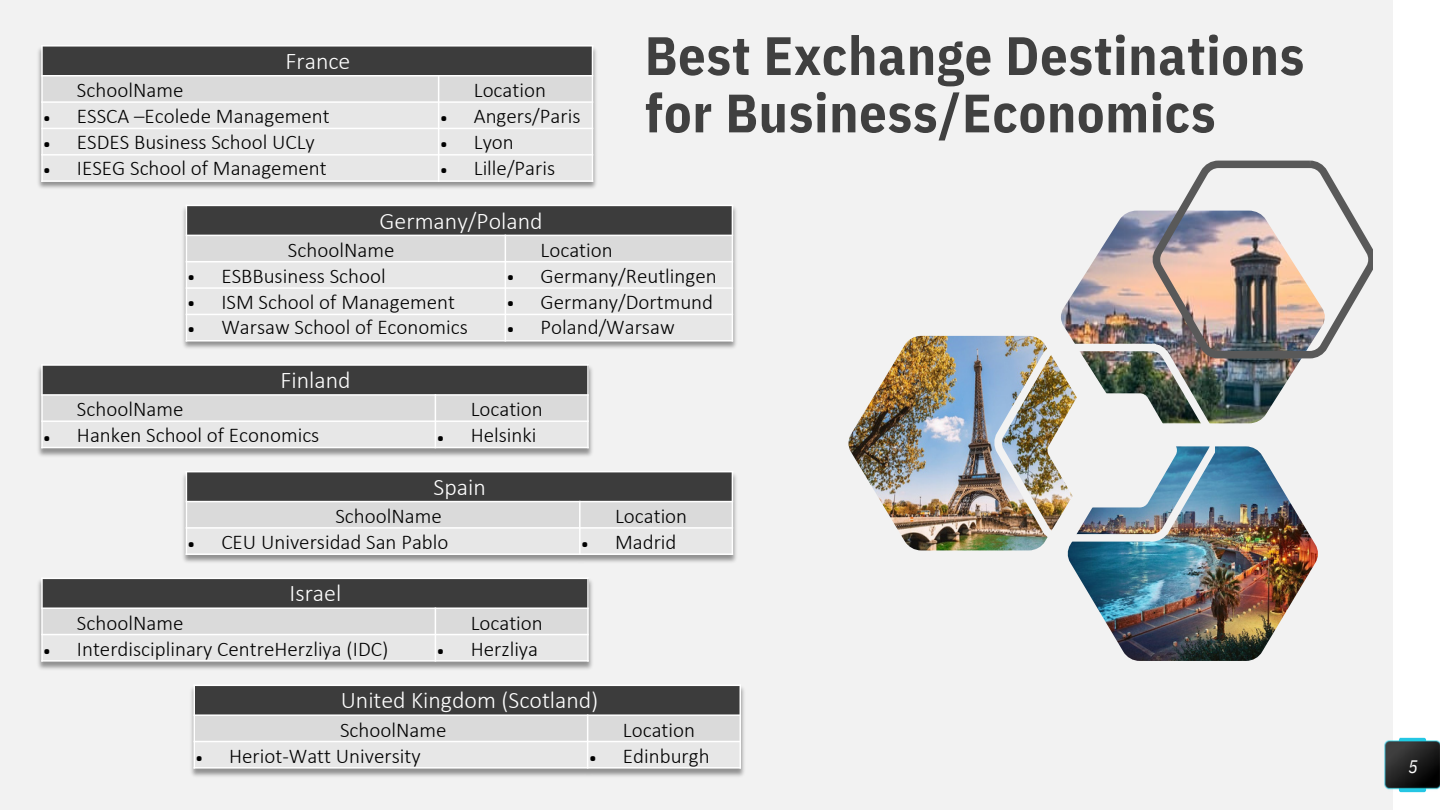
<style>
.page{position:relative;width:1440px;height:810px;background:#f2f2f2}
.page>*{position:absolute;margin:0;border:0;box-sizing:border-box;transform-origin:0 0}
.t1{font:700 54px/57.3px "IBM Plex Sans Cond";letter-spacing:.015em;color:#404040}
.t2{font:300 24px "Calibri";color:#fff}
.t3{font:300 21px/25.8px "Calibri";color:#000}
.t4{font:21px/25.8px "IBM Plex Sans Cond";color:#000;text-align:justify}
.t5{font:italic 18px "IBM Plex Sans Cond";color:#fff}
</style>
<div class="page">
<div style="left:1393px;top:0;width:42px;height:810px;background:#fff"></div>
<div style="left:1435px;top:0;width:5px;height:810px;background:#fff"></div>
<img style="left:849px;top:336px;width:193px;height:214px">
<img style="left:1068px;top:545px;width:250px;height:116px">
<img style="left:1384px;top:737px;width:56px;height:56px">
<img style="left:38px;top:48px;width:558px;height:141px">
<div style="left:42px;top:46px;width:551px;height:30px;background:#3c3c3c"></div>
<div style="left:42px;top:76px;width:397px;height:26px;background:#dadada"></div>
<div style="left:439px;top:76px;width:154px;height:26px;background:#dadada"></div>
<div style="left:42px;top:102px;width:397px;height:26px;background:#e7e7e7"></div>
<div style="left:439px;top:102px;width:154px;height:26px;background:#e7e7e7"></div>
<div style="left:42px;top:128px;width:397px;height:27px;background:#e7e7e7"></div>
<div style="left:439px;top:128px;width:154px;height:27px;background:#e7e7e7"></div>
<div style="left:42px;top:155px;width:397px;height:26px;background:#e7e7e7"></div>
<div style="left:439px;top:155px;width:154px;height:26px;background:#e7e7e7"></div>
<hr style="left:438px;top:75px;width:1px;height:107px;background:#fff">
<hr style="left:41px;top:75px;width:552px;height:2px;background:#fff">
<hr style="left:41px;top:101px;width:552px;height:2px;background:#fff">
<hr style="left:41px;top:128px;width:552px;height:1px;background:#fff">
<hr style="left:41px;top:154px;width:552px;height:2px;background:#fff">
<hr style="left:41px;top:45px;width:2px;height:137px;background:#fff">
<hr style="left:592px;top:45px;width:1px;height:137px;background:#fff">
<hr style="left:41px;top:45px;width:552px;height:2px;background:#fff">
<hr style="left:41px;top:180px;width:552px;height:2px;background:#fff">
<img style="left:183px;top:207px;width:553px;height:142px">
<div style="left:186px;top:205px;width:546px;height:30px;background:#3c3c3c"></div>
<div style="left:186px;top:235px;width:319px;height:27px;background:#dadada"></div>
<div style="left:505px;top:235px;width:227px;height:27px;background:#dadada"></div>
<div style="left:186px;top:262px;width:319px;height:26px;background:#e7e7e7"></div>
<div style="left:505px;top:262px;width:227px;height:26px;background:#e7e7e7"></div>
<div style="left:186px;top:288px;width:319px;height:26px;background:#e7e7e7"></div>
<div style="left:505px;top:288px;width:227px;height:26px;background:#e7e7e7"></div>
<div style="left:186px;top:314px;width:319px;height:27px;background:#e7e7e7"></div>
<div style="left:505px;top:314px;width:227px;height:27px;background:#e7e7e7"></div>
<hr style="left:505px;top:235px;width:1px;height:107px;background:#fff">
<hr style="left:186px;top:235px;width:547px;height:1px;background:#fff">
<hr style="left:186px;top:261px;width:547px;height:1px;background:#fff">
<hr style="left:186px;top:287px;width:547px;height:2px;background:#fff">
<hr style="left:186px;top:314px;width:547px;height:1px;background:#fff">
<hr style="left:186px;top:205px;width:1px;height:137px;background:#fff">
<hr style="left:732px;top:205px;width:1px;height:137px;background:#fff">
<hr style="left:186px;top:205px;width:547px;height:1px;background:#fff">
<hr style="left:186px;top:340px;width:547px;height:2px;background:#fff">
<img style="left:38px;top:367px;width:554px;height:89px">
<div style="left:42px;top:365px;width:546px;height:30px;background:#3c3c3c"></div>
<div style="left:42px;top:395px;width:393px;height:26px;background:#dadada"></div>
<div style="left:435px;top:395px;width:153px;height:26px;background:#dadada"></div>
<div style="left:42px;top:421px;width:393px;height:27px;background:#e7e7e7"></div>
<div style="left:435px;top:421px;width:153px;height:27px;background:#e7e7e7"></div>
<hr style="left:435px;top:394px;width:1px;height:54px;background:#fff">
<hr style="left:41px;top:394px;width:548px;height:2px;background:#fff">
<hr style="left:41px;top:420px;width:548px;height:2px;background:#fff">
<hr style="left:41px;top:364px;width:2px;height:84px;background:#fff">
<hr style="left:587px;top:364px;width:2px;height:84px;background:#fff">
<hr style="left:41px;top:364px;width:548px;height:2px;background:#fff">
<hr style="left:41px;top:447px;width:548px;height:1px;background:#fff">
<img style="left:183px;top:474px;width:553px;height:89px">
<div style="left:186px;top:472px;width:546px;height:30px;background:#3c3c3c"></div>
<div style="left:186px;top:502px;width:394px;height:26px;background:#dadada"></div>
<div style="left:580px;top:502px;width:152px;height:26px;background:#dadada"></div>
<div style="left:186px;top:528px;width:394px;height:26px;background:#e7e7e7"></div>
<div style="left:580px;top:528px;width:152px;height:26px;background:#e7e7e7"></div>
<hr style="left:579px;top:501px;width:2px;height:54px;background:#fff">
<hr style="left:186px;top:501px;width:547px;height:1px;background:#fff">
<hr style="left:186px;top:527px;width:547px;height:2px;background:#fff">
<hr style="left:186px;top:471px;width:1px;height:84px;background:#fff">
<hr style="left:732px;top:471px;width:1px;height:84px;background:#fff">
<hr style="left:186px;top:471px;width:547px;height:1px;background:#fff">
<hr style="left:186px;top:553px;width:547px;height:2px;background:#fff">
<img style="left:38px;top:580px;width:554px;height:89px">
<div style="left:42px;top:578px;width:546px;height:30px;background:#3c3c3c"></div>
<div style="left:42px;top:608px;width:393px;height:27px;background:#dadada"></div>
<div style="left:435px;top:608px;width:153px;height:27px;background:#dadada"></div>
<div style="left:42px;top:635px;width:393px;height:26px;background:#e7e7e7"></div>
<div style="left:435px;top:635px;width:153px;height:26px;background:#e7e7e7"></div>
<hr style="left:435px;top:607px;width:1px;height:55px;background:#fff">
<hr style="left:41px;top:607px;width:548px;height:2px;background:#fff">
<hr style="left:41px;top:634px;width:548px;height:1px;background:#fff">
<hr style="left:41px;top:578px;width:2px;height:84px;background:#fff">
<hr style="left:587px;top:578px;width:2px;height:84px;background:#fff">
<hr style="left:41px;top:578px;width:548px;height:1px;background:#fff">
<hr style="left:41px;top:660px;width:548px;height:2px;background:#fff">
<img style="left:990px;top:160px;width:383px;height:385px">
<img style="left:191px;top:687px;width:553px;height:90px">
<div style="left:194px;top:685px;width:546px;height:30px;background:#3c3c3c"></div>
<div style="left:194px;top:715px;width:394px;height:27px;background:#dadada"></div>
<div style="left:588px;top:715px;width:152px;height:27px;background:#dadada"></div>
<div style="left:194px;top:742px;width:394px;height:26px;background:#e7e7e7"></div>
<div style="left:588px;top:742px;width:152px;height:26px;background:#e7e7e7"></div>
<hr style="left:587px;top:714px;width:1px;height:55px;background:#fff">
<hr style="left:194px;top:714px;width:547px;height:2px;background:#fff">
<hr style="left:194px;top:741px;width:547px;height:1px;background:#fff">
<hr style="left:194px;top:685px;width:1px;height:84px;background:#fff">
<hr style="left:740px;top:685px;width:1px;height:84px;background:#fff">
<hr style="left:194px;top:685px;width:547px;height:1px;background:#fff">
<hr style="left:194px;top:767px;width:547px;height:2px;background:#fff">
<p class="t4" style="left:43px;top:104px;width:9px">• • •</p>
<p class="t2" style="left:285px;top:51px;width:66px">France</p>
<p class="t3" style="left:77px;top:79px;width:108px">SchoolName</p>
<p class="t3" style="left:77px;top:105px;width:254px">ESSCA –Ecolede Management<br>ESDES Business School UCLy<br>IESEG School of Management</p>
<p class="t4" style="left:440px;top:104px;width:9px">• • •</p>
<p class="t3" style="left:474px;top:79px;width:108px">Location<br>Angers/Paris<br>Lyon<br>Lille/Paris</p>
<p class="t1" style="left:645px;top:26px;width:661px">Best Exchange Destinations for Business/Economics</p>
<p class="t2" style="left:380px;top:211px;width:164px">Germany/Poland</p>
<p class="t4" style="left:188px;top:264px;width:9px">• • •</p>
<p class="t3" style="left:288px;top:239px;width:108px">SchoolName</p>
<p class="t3" style="left:221px;top:264px;width:166px">ESBBusiness School</p>
<p class="t3" style="left:221px;top:290px;width:248px">ISM School of Management<br>Warsaw School of Economics</p>
<p class="t4" style="left:507px;top:264px;width:9px">• • •</p>
<p class="t3" style="left:541px;top:239px;width:74px">Location</p>
<p class="t3" style="left:541px;top:264px;width:178px">Germany/Reutlingen<br>Germany/Dortmund<br>Poland/Warsaw</p>
<p class="t2" style="left:280px;top:370px;width:72px">Finland</p>
<p class="t4" style="left:43px;top:424px;width:9px">•</p>
<p class="t3" style="left:77px;top:398px;width:108px">SchoolName</p>
<p class="t3" style="left:77px;top:424px;width:244px">Hanken School of Economics</p>
<p class="t4" style="left:437px;top:424px;width:9px">•</p>
<p class="t3" style="left:471px;top:398px;width:74px">Location<br>Helsinki</p>
<p class="t2" style="left:434px;top:477px;width:54px">Spain</p>
<p class="t4" style="left:188px;top:531px;width:9px">•</p>
<p class="t3" style="left:335px;top:505px;width:108px">SchoolName</p>
<p class="t3" style="left:221px;top:531px;width:229px">CEU Universidad San Pablo</p>
<p class="t4" style="left:581px;top:531px;width:9px">•</p>
<p class="t3" style="left:615px;top:505px;width:74px">Location<br>Madrid</p>
<p class="t2" style="left:290px;top:583px;width:53px">Israel</p>
<p class="t4" style="left:43px;top:637px;width:9px">•</p>
<p class="t3" style="left:77px;top:612px;width:108px">SchoolName</p>
<p class="t3" style="left:77px;top:637px;width:313px">Interdisciplinary CentreHerzliya (IDC)</p>
<p class="t4" style="left:437px;top:637px;width:9px">•</p>
<p class="t3" style="left:471px;top:612px;width:74px">Location<br>Herzliya</p>
<p class="t2" style="left:341px;top:690px;width:259px">United Kingdom (Scotland)</p>
<p class="t4" style="left:195px;top:744px;width:9px">•</p>
<p class="t3" style="left:340px;top:719px;width:108px">SchoolName</p>
<p class="t3" style="left:229px;top:744px;width:193px">Heriot-Watt University</p>
<p class="t4" style="left:589px;top:744px;width:9px">•</p>
<p class="t3" style="left:623px;top:719px;width:88px">Location<br>Edinburgh</p>
<p class="t5" style="left:1408px;top:754px;width:11px">5</p>
</div>
